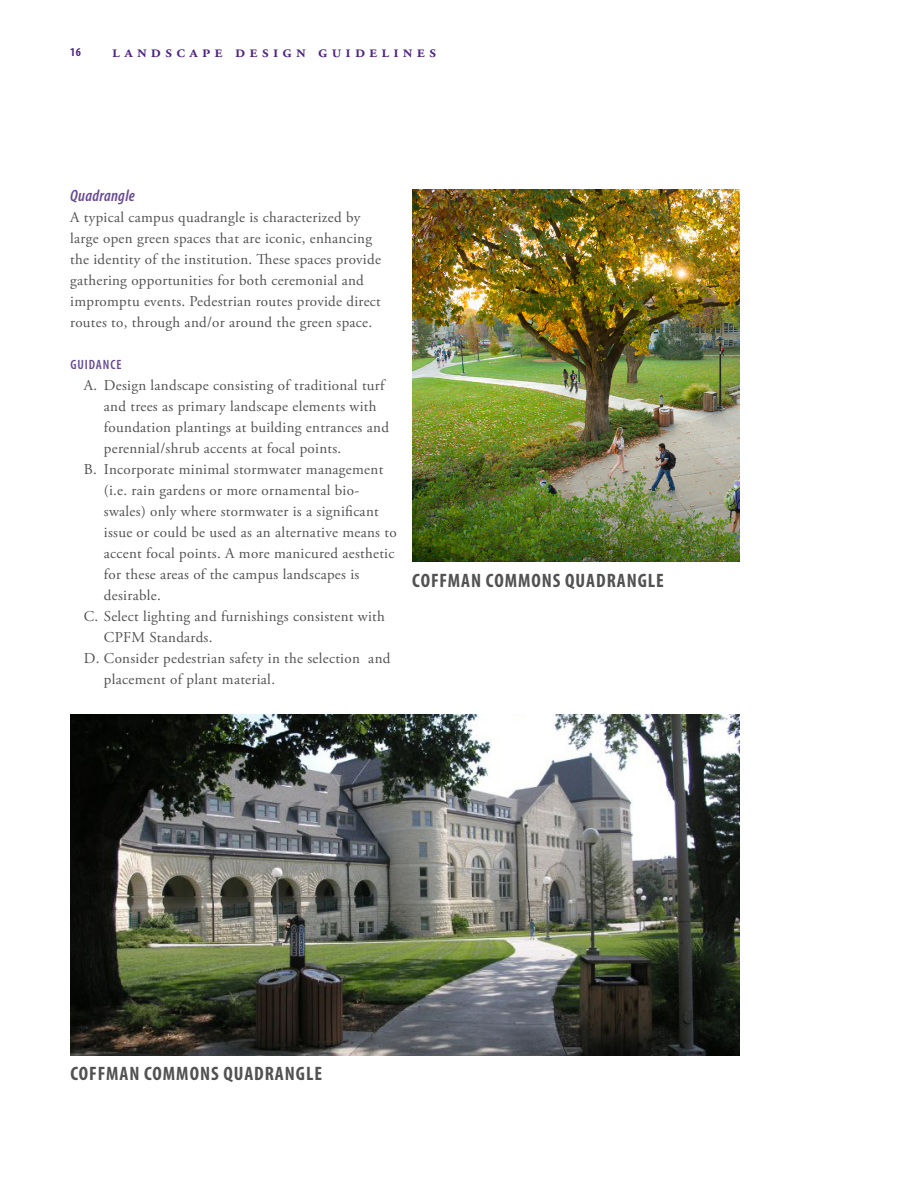
<style>
.page{position:relative;width:918px;height:1188px;background:#fff}
.page>*{position:absolute;margin:0;border:0;box-sizing:border-box;transform-origin:0 0}
.t1{font:700 condensed 19.5px "Myriad Pro";letter-spacing:.04em;color:#515251}
.t2{font:600 17.25px "Adobe Garamond Pro";letter-spacing:.24em;color:#4e2582}
.t3{font:italic 600 condensed 16.5px "Myriad Pro";letter-spacing:.02em;color:#684994}
.t4{font:15px/21px "Adobe Garamond Pro";letter-spacing:.02em;color:#515251}
.t5{font:600 condensed 13.5px "Myriad Pro";letter-spacing:.07em;color:#684994}
.t6{font:700 condensed 12px "Myriad Pro";color:#4e2582}
</style>
<div class="page">
<img style="left:70px;top:715px;width:670px;height:340px">
<img style="left:412px;top:189px;width:328px;height:373px">
<p class="t6" style="left:70px;top:45px;width:12px">16</p>
<p class="t2" style="left:112px;top:41px;width:326px">landscape design guidelines</p>
<p class="t3" style="left:70px;top:187px;width:66px">Quadrangle</p>
<p class="t4" style="left:70px;top:207px;width:312px">A typical campus quadrangle is characterized by large open green spaces that are iconic, enhancing the identity of the institution. These spaces provide gathering opportunities for both ceremonial and impromptu events. Pedestrian routes provide direct routes to, through and/or around the green space.</p>
<p class="t5" style="left:70px;top:357px;width:53px">GUIDANCE</p>
<p class="t4" style="left:84px;top:375px;width:302px">A. Design landscape consisting of traditional turf</p>
<p class="t4" style="left:104px;top:396px;width:274px">and trees as primary landscape elements with</p>
<p class="t4" style="left:104px;top:417px;width:287px">foundation plantings at building entrances and</p>
<p class="t4" style="left:104px;top:438px;width:239px">perennial/shrub accents at focal points.</p>
<p class="t4" style="left:84px;top:459px;width:301px">B. Incorporate minimal stormwater management</p>
<p class="t4" style="left:104px;top:480px;width:257px">(i.e. rain gardens or more ornamental bio-</p>
<p class="t4" style="left:104px;top:501px;width:276px">swales) only where stormwater is a significant</p>
<p class="t4" style="left:104px;top:522px;width:294px">issue or could be used as an alternative means to</p>
<p class="t4" style="left:104px;top:543px;width:292px">accent focal points. A more manicured aesthetic</p>
<p class="t4" style="left:104px;top:564px;width:257px">for these areas of the campus landscapes is</p>
<p class="t4" style="left:104px;top:585px;width:58px">desirable.</p>
<p class="t4" style="left:84px;top:606px;width:303px">C. Select lighting and furnishings consistent with</p>
<p class="t4" style="left:104px;top:627px;width:110px">CPFM Standards.</p>
<p class="t4" style="left:84px;top:648px;width:308px">D. Consider pedestrian safety in the selection and</p>
<p class="t4" style="left:104px;top:669px;width:173px">placement of plant material.</p>
<h1 class="t1" style="left:412px;top:569px;width:20px">COFFMAN</h1>
<h1 class="t1" style="left:486px;top:569px;width:21px">COMMONS</h1>
<h1 class="t1" style="left:565px;top:569px;width:21px">QUADRANGLE</h1>
<h1 class="t1" style="left:70px;top:1063px;width:20px">COFFMAN</h1>
<h1 class="t1" style="left:144px;top:1063px;width:21px">COMMONS</h1>
<h1 class="t1" style="left:223px;top:1063px;width:21px">QUADRANGLE</h1>
</div>
